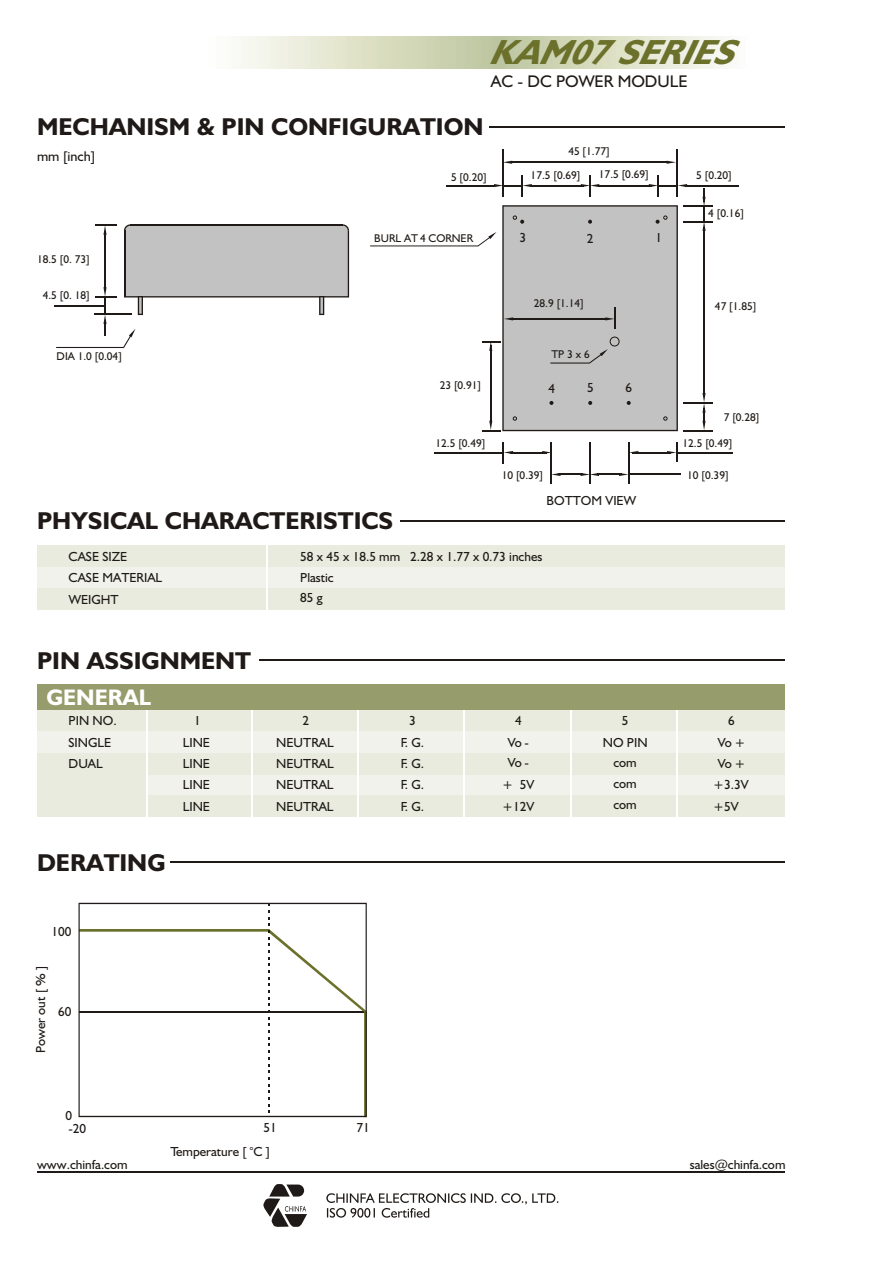
<style>
.page{position:relative;width:894px;height:1263px;background:#fff}
.page>*{position:absolute;margin:0;border:0;box-sizing:border-box;transform-origin:0 0}
.t1{font:italic 700 35.1px "Humanst 521 BT";color:#6b702b}
.t2{font:700 24.45px "Humanst 521 BT";color:#1f1a17}
.t3{font:700 22.65px "Humanst 521 BT";color:#fff}
.t4{font:16.95px "Humanst 521 BT";color:#1f1a17}
.t5{font:14.1px "Humanst 521 BT";color:#1f1a17}
.t6{font:13.2px/21.3px "Humanst 521 BT";color:#1f1a17}
.t7{font:11.25px "Humanst 521 BT";color:#1f1a17}
.t8{font:6.6px "Humanst 521 BT";color:#1f1a17}
</style>
<div class="page">
<hr style="left:37px;top:1172px;width:748px;height:1px;background:#1f1a17">
<hr style="left:489px;top:126px;width:296px;height:2px;background:#1f1a17">
<svg style="left:56px;top:224px;width:293px;height:124px"></svg>
<hr style="left:54px;top:305px;width:51px;height:1px;background:#1f1a17">
<div style="left:37px;top:546px;width:748px;height:21px;background:#e8ebde"></div>
<div style="left:37px;top:567px;width:748px;height:21px;background:#f0f2eb"></div>
<div style="left:37px;top:588px;width:748px;height:22px;background:#e8ebde"></div>
<hr style="left:266px;top:542px;width:1px;height:73px;background:#fff">
<hr style="left:400px;top:520px;width:385px;height:1px;background:#1f1a17">
<hr style="left:170px;top:862px;width:615px;height:1px;background:#1f1a17">
<svg style="left:79px;top:903px;width:288px;height:214px"></svg>
<svg style="left:263px;top:1184px;width:44px;height:43px"></svg>
<svg style="left:326px;top:1193px;width:232px;height:25px"></svg>
<div style="left:37px;top:774px;width:748px;height:22px;background:#e8ebde"></div>
<div style="left:37px;top:796px;width:748px;height:21px;background:#e8ebde"></div>
<div style="left:147px;top:774px;width:638px;height:22px;background:#f0f2eb"></div>
<div style="left:37px;top:710px;width:748px;height:21px;background:#e8ebde"></div>
<div style="left:37px;top:731px;width:748px;height:22px;background:#f0f2eb"></div>
<div style="left:37px;top:753px;width:748px;height:21px;background:#e8ebde"></div>
<hr style="left:146px;top:699px;width:1px;height:125px;background:#fff">
<hr style="left:251px;top:699px;width:1px;height:123px;background:#fff">
<hr style="left:357px;top:699px;width:2px;height:123px;background:#fff">
<hr style="left:464px;top:699px;width:1px;height:123px;background:#fff">
<hr style="left:570px;top:699px;width:2px;height:123px;background:#fff">
<hr style="left:259px;top:660px;width:526px;height:1px;background:#1f1a17">
<hr style="left:677px;top:699px;width:1px;height:126px;background:#fff">
<div style="left:37px;top:685px;width:748px;height:25px;background:#969c6b"></div>
<hr style="left:677px;top:149px;width:1px;height:48px;background:#1f1a17">
<hr style="left:502px;top:149px;width:2px;height:48px;background:#1f1a17">
<hr style="left:598px;top:185px;width:53px;height:1px;background:#1f1a17">
<svg style="left:581px;top:175px;width:18px;height:22px"></svg>
<hr style="left:531px;top:185px;width:53px;height:1px;background:#1f1a17">
<svg style="left:494px;top:175px;width:38px;height:22px"></svg>
<svg style="left:649px;top:175px;width:38px;height:22px"></svg>
<hr style="left:685px;top:185px;width:54px;height:1px;background:#1f1a17">
<hr style="left:683px;top:205px;width:30px;height:1px;background:#1f1a17">
<hr style="left:704px;top:227px;width:1px;height:167px;background:#1f1a17">
<svg style="left:703px;top:393px;width:3px;height:37px"></svg>
<svg style="left:504px;top:161px;width:8px;height:3px"></svg>
<hr style="left:511px;top:162px;width:158px;height:1px;background:#1f1a17">
<svg style="left:667px;top:161px;width:9px;height:3px"></svg>
<hr style="left:590px;top:442px;width:1px;height:42px;background:#1f1a17">
<hr style="left:551px;top:443px;width:1px;height:41px;background:#1f1a17">
<svg style="left:552px;top:473px;width:76px;height:3px"></svg>
<hr style="left:683px;top:221px;width:30px;height:1px;background:#1f1a17">
<hr style="left:683px;top:402px;width:30px;height:1px;background:#1f1a17">
<hr style="left:683px;top:430px;width:30px;height:1px;background:#1f1a17">
<svg style="left:703px;top:188px;width:3px;height:43px"></svg>
<hr style="left:446px;top:185px;width:49px;height:1px;background:#1f1a17">
<hr style="left:502px;top:442px;width:2px;height:22px;background:#1f1a17">
<hr style="left:434px;top:452px;width:69px;height:1px;background:#1f1a17">
<hr style="left:510px;top:452px;width:37px;height:1px;background:#1f1a17">
<hr style="left:628px;top:442px;width:1px;height:42px;background:#1f1a17">
<svg style="left:629px;top:451px;width:9px;height:3px"></svg>
<hr style="left:677px;top:452px;width:56px;height:1px;background:#1f1a17">
<svg style="left:667px;top:442px;width:11px;height:20px"></svg>
<hr style="left:632px;top:452px;width:39px;height:1px;background:#1f1a17">
<hr style="left:628px;top:474px;width:53px;height:1px;background:#1f1a17">
<svg style="left:504px;top:451px;width:9px;height:3px"></svg>
<svg style="left:542px;top:451px;width:9px;height:3px"></svg>
<hr style="left:370px;top:245px;width:108px;height:1px;background:#1f1a17">
<svg style="left:478px;top:205px;width:200px;height:226px;background:#c2c2c2"></svg>
<h1 class="t1" style="left:488px;top:38px;width:262px">KAM07SERIES</h1>
<p class="t4" style="left:491px;top:74px;width:198px">AC - DC POWER MODULE</p>
<h2 class="t2" style="left:37px;top:117px;width:448px">MECHANISM &amp; PIN CONFIGURATION</h2>
<p class="t5" style="left:37px;top:151px;width:60px">mm [inch]</p>
<p class="t7" style="left:568px;top:147px;width:43px">45 [1.77]</p>
<p class="t7" style="left:37px;top:254px;width:54px">18.5 [0. 73]</p>
<p class="t7" style="left:43px;top:290px;width:49px">4.5 [0. 18]</p>
<p class="t7" style="left:57px;top:351px;width:67px">DIA 1.0 [0.04]</p>
<p class="t7" style="left:451px;top:172px;width:37px">5 [0.20]</p>
<p class="t7" style="left:531px;top:170px;width:51px">17.5 [0.69]</p>
<p class="t7" style="left:599px;top:169px;width:51px">17.5 [0.69]</p>
<p class="t7" style="left:696px;top:171px;width:37px">5 [0.20]</p>
<p class="t7" style="left:708px;top:209px;width:37px">4 [0.16]</p>
<p class="t7" style="left:374px;top:234px;width:100px">BURL AT 4 CORNER</p>
<p class="t6" style="left:519px;top:228px;width:8px">3</p>
<p class="t6" style="left:587px;top:229px;width:8px">2</p>
<p class="t6" style="left:656px;top:227px;width:8px">1</p>
<p class="t7" style="left:440px;top:380px;width:43px">23 [0.91]</p>
<p class="t7" style="left:436px;top:438px;width:51px">12.5 [0.49]</p>
<p class="t7" style="left:534px;top:299px;width:51px">28.9 [1.14]</p>
<p class="t7" style="left:551px;top:349px;width:40px">TP 3 x 6</p>
<p class="t6" style="left:548px;top:378px;width:8px">4</p>
<p class="t6" style="left:587px;top:378px;width:8px">5</p>
<p class="t6" style="left:626px;top:378px;width:8px">6</p>
<p class="t7" style="left:715px;top:302px;width:43px">47 [1.85]</p>
<p class="t7" style="left:724px;top:413px;width:37px">7 [0.28]</p>
<p class="t7" style="left:683px;top:438px;width:51px">12.5 [0.49]</p>
<p class="t7" style="left:502px;top:471px;width:43px">10 [0.39]</p>
<p class="t7" style="left:687px;top:471px;width:43px">10 [0.39]</p>
<p class="t6" style="left:547px;top:491px;width:91px">BOTTOM VIEW</p>
<h2 class="t2" style="left:37px;top:510px;width:358px">PHYSICAL CHARACTERISTICS</h2>
<p class="t6" style="left:69px;top:547px;width:95px">CASE SIZE<br>CASE MATERIAL<br>WEIGHT</p>
<p class="t6" style="left:300px;top:547px;width:244px">58 x 45 x 18.5 mm 2.28 x 1.77 x 0.73 inches<br>Plastic</p>
<p class="t6" style="left:300px;top:588px;width:24px">85 g</p>
<h2 class="t2" style="left:37px;top:650px;width:216px">PIN ASSIGNMENT</h2>
<h3 class="t3" style="left:46px;top:688px;width:106px">GENERAL</h3>
<p class="t6" style="left:69px;top:711px;width:50px">PIN NO.<br>SINGLE<br>DUAL</p>
<h2 class="t2" style="left:37px;top:852px;width:130px">DERATING</h2>
<p class="t6" style="left:194px;top:711px;width:8px">1</p>
<p class="t6" style="left:302px;top:711px;width:8px">2</p>
<p class="t6" style="left:409px;top:711px;width:8px">3</p>
<p class="t6" style="left:515px;top:711px;width:8px">4</p>
<p class="t6" style="left:622px;top:711px;width:8px">5</p>
<p class="t6" style="left:728px;top:711px;width:8px">6</p>
<p class="t6" style="left:183px;top:733px;width:29px">LINE</p>
<p class="t6" style="left:183px;top:754px;width:29px">LINE</p>
<p class="t6" style="left:276px;top:733px;width:59px">NEUTRAL<br>NEUTRAL</p>
<p class="t6" style="left:401px;top:733px;width:25px">F. G.<br>F. G.</p>
<p class="t6" style="left:508px;top:733px;width:23px;line-height:20px">Vo -<br>Vo -</p>
<p class="t6" style="left:603px;top:733px;width:46px;line-height:19.8px;text-align:center">NO PIN com</p>
<p class="t6" style="left:718px;top:733px;width:29px">Vo +</p>
<p class="t6" style="left:718px;top:754px;width:29px">Vo +</p>
<p class="t6" style="left:183px;top:775px;width:29px">LINE<br>LINE</p>
<p class="t6" style="left:276px;top:775px;width:59px">NEUTRAL<br>NEUTRAL</p>
<p class="t6" style="left:401px;top:775px;width:25px">F. G.<br>F. G.</p>
<p class="t6" style="left:502px;top:775px;width:34px">+ 5V +12V</p>
<p class="t6" style="left:613px;top:774px;width:25px">com com</p>
<p class="t6" style="left:713px;top:775px;width:37px">+3.3V +5V</p>
<p class="t6" style="left:51px;top:922px;width:21px">100</p>
<p class="t6" style="left:31px;top:1053px;width:89px;rotate:-90deg">Power out [ % ]</p>
<p class="t6" style="left:58px;top:1002px;width:15px">60</p>
<p class="t6" style="left:66px;top:1106px;width:8px">0</p>
<p class="t6" style="left:68px;top:1119px;width:19px">-20</p>
<p class="t6" style="left:357px;top:1118px;width:15px">71</p>
<p class="t6" style="left:264px;top:1118px;width:15px">51</p>
<p class="t8" style="left:250px;top:1145px;width:5px">o</p>
<p class="t6" style="left:170px;top:1142px;width:101px">Temperature [ C ]</p>
<p class="t6" style="left:37px;top:1155px;width:92px">www.chinfa.com</p>
<p class="t6" style="left:690px;top:1155px;width:97px">sales@chinfa.com</p>
</div>
